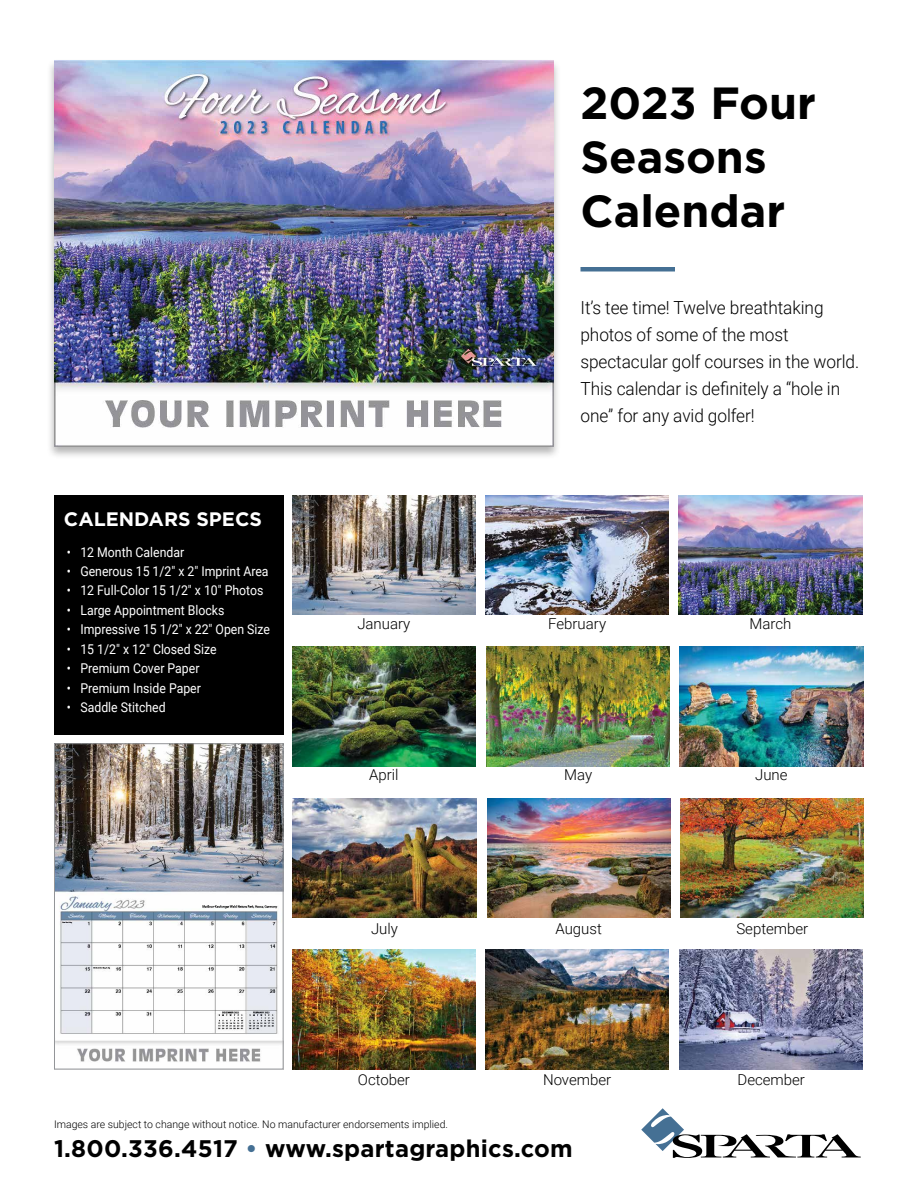
<style>
.page{position:relative;width:918px;height:1188px;background:#fff}
.page>*{position:absolute;margin:0;border:0;box-sizing:border-box;transform-origin:0 0}
.t1{font:700 45px/54px "Gotham";color:#000}
.t2{font:700 24px "Gotham";letter-spacing:.01em;color:#000}
.t3{font:700 19.5px "Gotham";color:#fff}
.t4{font:300 18px/27px "Roboto";letter-spacing:-.005em;color:#000;scale:.96 1}
.t5{font:300 15px "Roboto";color:#000}
.t6{font:13.5px "Roboto";color:#fff;scale:.91 1}
.t7{font:300 10.5px "Roboto";color:#000}
.s1{color:#457094}
</style>
<div class="page">
<div style="left:580px;top:267px;width:95px;height:5px;background:#457094"></div>
<div style="left:47px;top:58px;width:514px;height:402px;background:#000;opacity:.3"></div>
<img style="left:54px;top:61px;width:500px;height:386px">
<div style="left:54px;top:495px;width:230px;height:239px;background:#000"></div>
<img style="left:56px;top:745px;width:226px;height:317px">
<div style="left:54px;top:743px;width:230px;height:326px;border:1px solid #939598"></div>
<img style="left:679px;top:495px;width:183px;height:119px">
<img style="left:292px;top:495px;width:184px;height:119px">
<img style="left:293px;top:798px;width:183px;height:120px">
<img style="left:487px;top:647px;width:183px;height:119px">
<img style="left:680px;top:647px;width:183px;height:119px">
<img style="left:486px;top:495px;width:183px;height:119px">
<img style="left:292px;top:647px;width:184px;height:119px">
<img style="left:681px;top:798px;width:183px;height:120px">
<img style="left:680px;top:950px;width:183px;height:119px">
<img style="left:292px;top:950px;width:184px;height:119px">
<img style="left:487px;top:798px;width:183px;height:120px">
<img style="left:486px;top:950px;width:183px;height:119px">
<svg style="left:641px;top:1108px;width:220px;height:50px"></svg>
<h1 class="t1" style="left:580px;top:76px;width:237px">2023 Four<br>Seasons<br>Calendar</h1>
<h3 class="t3" style="left:64px;top:506px;width:199px">CALENDARS SPECS</h3>
<p class="t6" style="left:67px;top:542px;width:131px">• 12 Month Calendar</p>
<p class="t6" style="left:67px;top:562px;width:223px">• Generous 15 1/2″ x 2″ Imprint Area</p>
<p class="t6" style="left:67px;top:581px;width:218px">• 12 Full-Color 15 1/2″ x 10″ Photos</p>
<p class="t6" style="left:67px;top:601px;width:175px">• Large Appointment Blocks</p>
<p class="t6" style="left:67px;top:620px;width:225px">• Impressive 15 1/2″ x 22″ Open Size</p>
<p class="t6" style="left:67px;top:640px;width:166px">• 15 1/2″ x 12″ Closed Size</p>
<p class="t6" style="left:67px;top:659px;width:147px">• Premium Cover Paper</p>
<p class="t6" style="left:67px;top:679px;width:149px">• Premium Inside Paper</p>
<p class="t6" style="left:67px;top:698px;width:110px">• Saddle Stitched</p>
<h3 class="t4" style="left:580px;top:294px;width:292px">It’s tee time! Twelve breathtaking photos of some of the most spectacular golf courses in the world.<br>This calendar is definitely a “hole in one” for any avid golfer!</h3>
<p class="t5" style="left:357px;top:613px;width:55px">January</p>
<p class="t5" style="left:548px;top:613px;width:59px">February</p>
<p class="t5" style="left:749px;top:613px;width:43px">March</p>
<p class="t5" style="left:369px;top:764px;width:31px">April</p>
<p class="t5" style="left:564px;top:764px;width:30px">May</p>
<p class="t5" style="left:755px;top:764px;width:34px">June</p>
<p class="t5" style="left:371px;top:918px;width:28px">July</p>
<p class="t5" style="left:555px;top:918px;width:48px">August</p>
<p class="t5" style="left:736px;top:918px;width:73px">September</p>
<p class="t5" style="left:358px;top:1070px;width:54px">October</p>
<p class="t5" style="left:543px;top:1070px;width:70px">November</p>
<p class="t5" style="left:738px;top:1070px;width:69px">December</p>
<p class="t7" style="left:54px;top:1117px;width:396px">Images are subject to change without notice. No manufacturer endorsements implied.</p>
<h2 class="t2" style="left:54px;top:1132px;width:520px">1.800.336.4517 <span class="s1">•</span> www.spartagraphics.com</h2>
</div>
